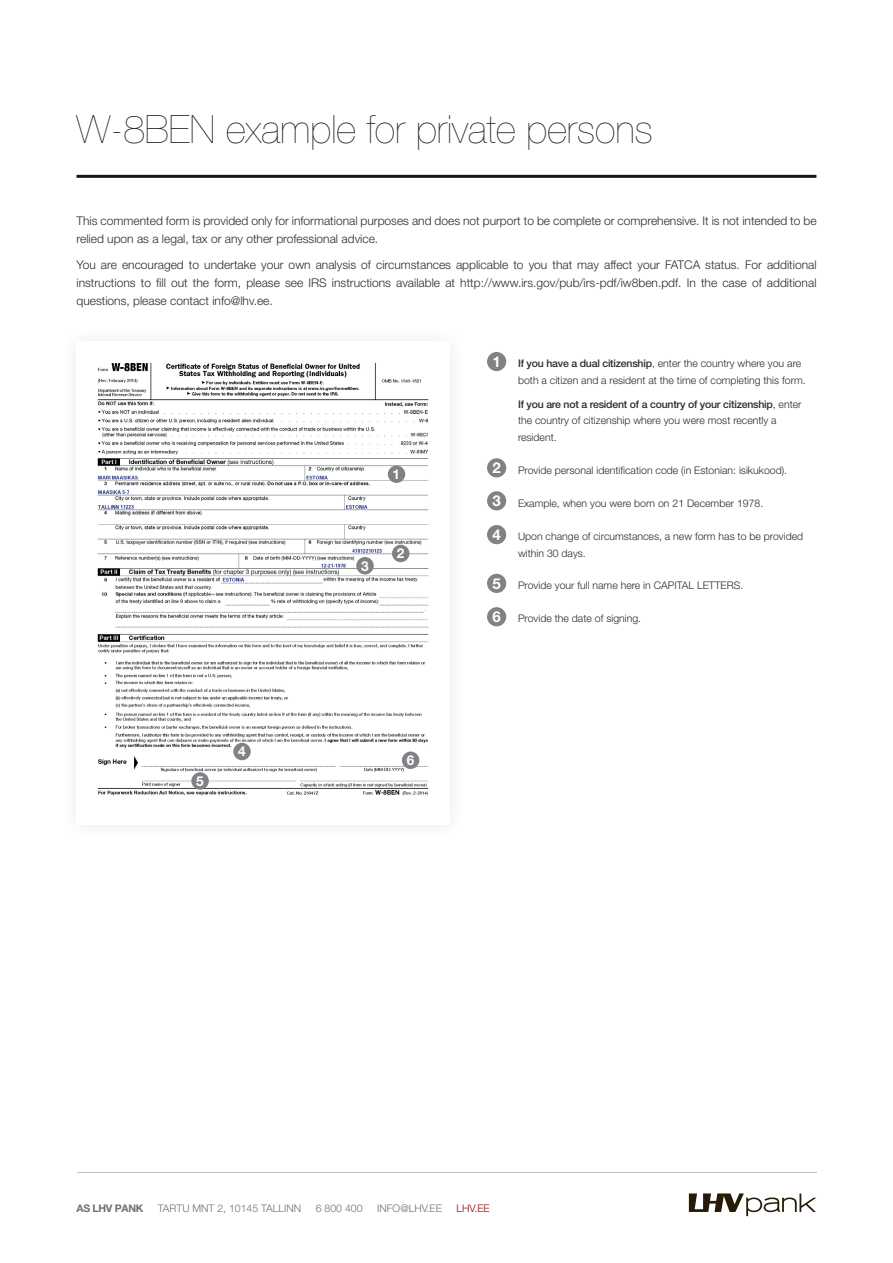
<style>
.page{position:relative;width:893px;height:1263px;background:#fff}
.page>*{position:absolute;margin:0;border:0;box-sizing:border-box;transform-origin:0 0}
.t1{font:200 39px "Helvetica Neue LT Pro";color:#18161b}
.t2{font:700 13.65px "Helvetica Neue LT Pro";color:#fff}
.t3{font:300 12px/18px "Helvetica Neue LT Pro";color:#292b2f}
.t4{font:300 10.5px/16.5px "Helvetica Neue LT Pro";color:#292b2f}
.t5{font:300 10.5px "Helvetica Neue LT Pro";color:#717074}
.t6{font:700 10.5px "Helvetica Neue LT Pro";letter-spacing:-.03em;color:#717074}
.t7{font:300 10.5px "Helvetica Neue LT Pro";color:#8b0a02}
.s1{font-weight:700;font-size:15px;color:#fff}
.s2{font-weight:500}
</style>
<div class="page">
<hr style="left:77px;top:175px;width:739px;height:3px;background:#18161b">
<img style="left:97px;top:362px;width:332px;height:434px">
<div style="left:487px;top:352px;width:19px;height:19px;background:#808285;border-radius:50%"></div>
<div style="left:487px;top:458px;width:19px;height:19px;background:#808285;border-radius:50%"></div>
<div style="left:487px;top:491px;width:19px;height:19px;background:#808285;border-radius:50%"></div>
<div style="left:487px;top:525px;width:19px;height:19px;background:#808285;border-radius:50%"></div>
<div style="left:487px;top:574px;width:19px;height:19px;background:#808285;border-radius:50%"></div>
<div style="left:487px;top:607px;width:19px;height:19px;background:#808285;border-radius:50%"></div>
<div style="left:388px;top:465px;width:17px;height:18px;background:#808285;border-radius:50%"></div>
<div style="left:392px;top:545px;width:17px;height:17px;background:#808285;border-radius:50%"></div>
<div style="left:356px;top:557px;width:18px;height:17px;background:#808285;border-radius:50%"></div>
<div style="left:233px;top:743px;width:18px;height:17px;background:#808285;border-radius:50%"></div>
<div style="left:402px;top:751px;width:17px;height:18px;background:#808285;border-radius:50%"></div>
<div style="left:191px;top:772px;width:18px;height:18px;background:#808285;border-radius:50%"></div>
<svg style="left:689px;top:1193px;width:127px;height:23px"></svg>
<hr style="left:77px;top:1172px;width:739px;height:1px;background:#bebfc2">
<h1 class="t1" style="left:77px;top:107px;width:578px">W-8BEN example for private persons</h1>
<p class="t3" style="left:77px;top:212px;width:741px">This commented form is provided only for informational purposes and does not purport to be complete or comprehensive. It is not intended to be relied upon as a legal, tax or any other professional advice.</p>
<p class="t3" style="left:77px;top:255px;width:741px;text-align:justify">You are encouraged to undertake your own analysis of circumstances applicable to you that may affect your FATCA status. For additional instructions to fill out the form, please see IRS instructions available at http://www.irs.gov/pub/irs-pdf/iw8ben.pdf. In the case of additional questions, please contact info@lhv.ee.</p>
<p class="t2" style="left:196px;top:772px;width:9px">5</p>
<p class="t2" style="left:238px;top:743px;width:9px">4</p>
<p class="t2" style="left:393px;top:466px;width:9px">1</p>
<p class="t2" style="left:361px;top:557px;width:9px">3</p>
<p class="t2" style="left:397px;top:545px;width:9px">2</p>
<p class="t2" style="left:407px;top:752px;width:9px">6</p>
<p class="t4" style="left:518px;top:355px;width:289px;text-indent:-26px"><span class="s1">1</span> <span class="s2">If you have a dual citizenship</span>, enter the country where you are both a citizen and a resident at the time of completing this form.</p>
<p class="t4" style="left:518px;top:395px;width:285px"><span class="s2">If you are not a resident of a country of your citizenship</span>, enter the country of citizenship where you were most recently a resident.</p>
<p class="t4" style="left:492px;top:461px;width:296px"><span class="s1">2</span> Provide personal identification code (in Estonian: isikukood).</p>
<p class="t4" style="left:492px;top:494px;width:272px"><span class="s1">3</span> Example, when you were born on 21 December 1978.</p>
<p class="t4" style="left:518px;top:528px;width:287px;text-indent:-26px"><span class="s1">4</span> Upon change of circumstances, a new form has to be provided within 30 days.</p>
<p class="t4" style="left:492px;top:577px;width:253px"><span class="s1">5</span> Provide your full name here in CAPITAL LETTERS.</p>
<p class="t4" style="left:492px;top:610px;width:150px"><span class="s1">6</span> Provide the date of signing.</p>
<p class="t6" style="left:77px;top:1201px;width:68px">AS LHV PANK</p>
<p class="t5" style="left:158px;top:1201px;width:145px">TARTU MNT 2, 10145 TALLINN</p>
<p class="t5" style="left:316px;top:1201px;width:48px">6 800 400</p>
<p class="t5" style="left:377px;top:1201px;width:66px">INFO@LHV.EE</p>
<p class="t7" style="left:457px;top:1201px;width:35px">LHV.EE</p>
</div>
